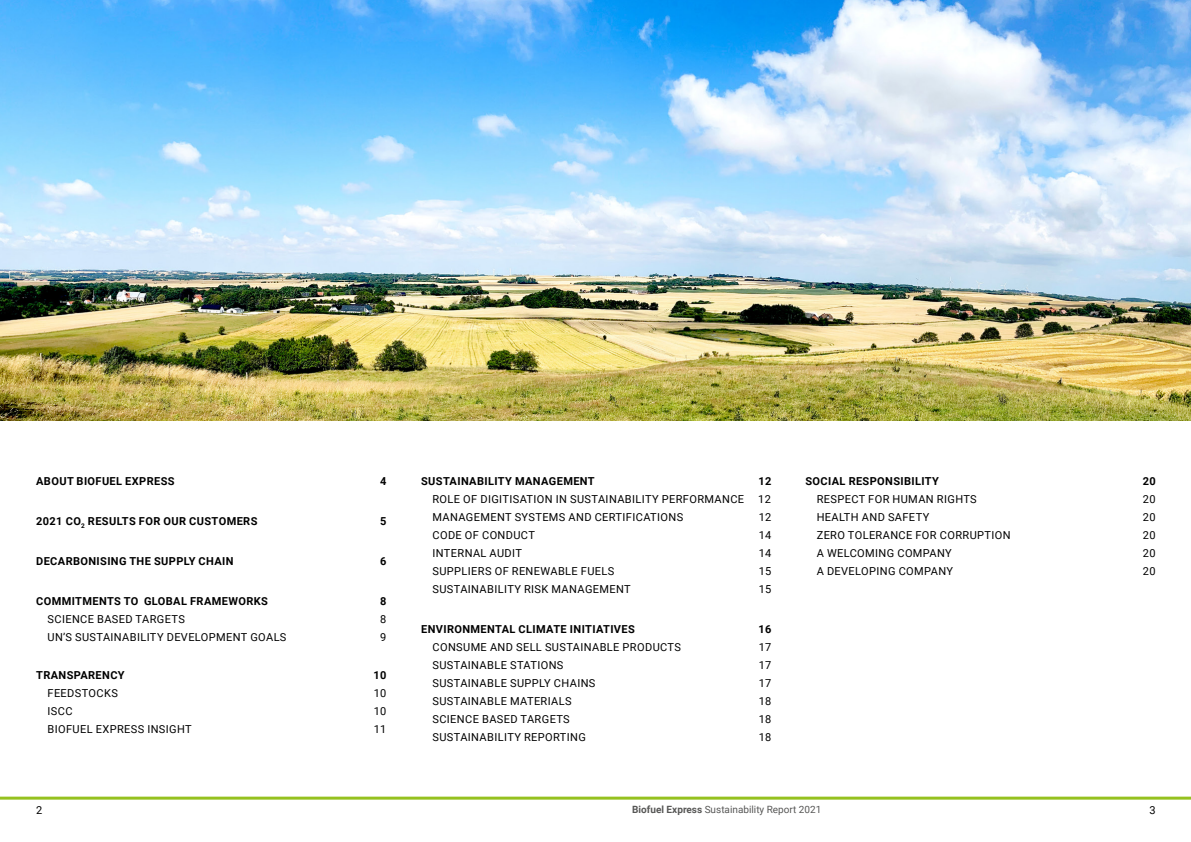
<style>
.page{position:relative;width:1191px;height:842px;background:#fff}
.page>*{position:absolute;margin:0;border:0;box-sizing:border-box;transform-origin:0 0}
.t1{font:11px "Roboto";letter-spacing:.035em;color:#000}
.t2{font:700 11px "Roboto";letter-spacing:.035em;color:#000}
.t3{font:10px "Roboto";color:#575756}
.s1{font-weight:700}
</style>
<div class="page">
<img style="left:0;top:0;width:1191px;height:421px">
<hr style="left:0;top:797px;width:1191px;height:3px;background:#95c11f">
<p class="t2" style="left:36px;top:473px;width:140px">ABOUT BIOFUEL EXPRESS</p>
<p class="t2" style="left:380px;top:473px;width:8px">4</p>
<p class="t2" style="left:36px;top:513px;width:223px">2021 CO<sub>2</sub> RESULTS FOR OUR CUSTOMERS</p>
<p class="t2" style="left:380px;top:513px;width:8px">5</p>
<p class="t2" style="left:36px;top:553px;width:199px">DECARBONISING THE SUPPLY CHAIN</p>
<p class="t2" style="left:380px;top:553px;width:8px">6</p>
<p class="t2" style="left:36px;top:593px;width:233px">COMMITMENTS TO GLOBAL FRAMEWORKS</p>
<p class="t2" style="left:380px;top:593px;width:8px">8</p>
<p class="t1" style="left:48px;top:611px;width:139px">SCIENCE BASED TARGETS</p>
<p class="t1" style="left:380px;top:611px;width:8px">8</p>
<p class="t1" style="left:48px;top:629px;width:240px">UN’S SUSTAINABILITY DEVELOPMENT GOALS</p>
<p class="t1" style="left:380px;top:629px;width:8px">9</p>
<p class="t2" style="left:36px;top:667px;width:90px">TRANSPARENCY</p>
<p class="t2" style="left:373px;top:667px;width:15px">10</p>
<p class="t1" style="left:48px;top:685px;width:72px">FEEDSTOCKS</p>
<p class="t1" style="left:374px;top:685px;width:14px">10</p>
<p class="t1" style="left:48px;top:703px;width:26px">ISCC</p>
<p class="t1" style="left:374px;top:703px;width:14px">10</p>
<p class="t1" style="left:48px;top:721px;width:146px">BIOFUEL EXPRESS INSIGHT</p>
<p class="t1" style="left:374px;top:721px;width:14px">11</p>
<p class="t2" style="left:421px;top:473px;width:175px">SUSTAINABILITY MANAGEMENT</p>
<p class="t2" style="left:758px;top:473px;width:15px">12</p>
<p class="t1" style="left:432px;top:491px;width:313px">ROLE OF DIGITISATION IN SUSTAINABILITY PERFORMANCE</p>
<p class="t1" style="left:758px;top:491px;width:14px">12</p>
<p class="t1" style="left:432px;top:509px;width:252px">MANAGEMENT SYSTEMS AND CERTIFICATIONS</p>
<p class="t1" style="left:758px;top:509px;width:14px">12</p>
<p class="t1" style="left:432px;top:527px;width:104px">CODE OF CONDUCT</p>
<p class="t1" style="left:758px;top:527px;width:14px">14</p>
<p class="t1" style="left:432px;top:545px;width:91px">INTERNAL AUDIT</p>
<p class="t1" style="left:758px;top:545px;width:14px">14</p>
<p class="t1" style="left:432px;top:563px;width:183px">SUPPLIERS OF RENEWABLE FUELS</p>
<p class="t1" style="left:758px;top:563px;width:14px">15</p>
<p class="t1" style="left:432px;top:581px;width:200px">SUSTAINABILITY RISK MANAGEMENT</p>
<p class="t1" style="left:758px;top:581px;width:14px">15</p>
<p class="t2" style="left:421px;top:621px;width:215px">ENVIRONMENTAL CLIMATE INITIATIVES</p>
<p class="t2" style="left:758px;top:621px;width:15px">16</p>
<p class="t1" style="left:432px;top:639px;width:250px">CONSUME AND SELL SUSTAINABLE PRODUCTS</p>
<p class="t1" style="left:758px;top:639px;width:14px">17</p>
<p class="t1" style="left:432px;top:657px;width:132px">SUSTAINABLE STATIONS</p>
<p class="t1" style="left:758px;top:657px;width:14px">17</p>
<p class="t1" style="left:432px;top:675px;width:164px">SUSTAINABLE SUPPLY CHAINS</p>
<p class="t1" style="left:758px;top:675px;width:14px">17</p>
<p class="t1" style="left:432px;top:693px;width:141px">SUSTAINABLE MATERIALS</p>
<p class="t1" style="left:758px;top:693px;width:14px">18</p>
<p class="t1" style="left:432px;top:711px;width:139px">SCIENCE BASED TARGETS</p>
<p class="t1" style="left:758px;top:711px;width:14px">18</p>
<p class="t1" style="left:432px;top:729px;width:155px">SUSTAINABILITY REPORTING</p>
<p class="t1" style="left:758px;top:729px;width:14px">18</p>
<p class="t2" style="left:805px;top:473px;width:135px">SOCIAL RESPONSIBILITY</p>
<p class="t2" style="left:1142px;top:473px;width:15px">20</p>
<p class="t1" style="left:816px;top:491px;width:162px">RESPECT FOR HUMAN RIGHTS</p>
<p class="t1" style="left:1143px;top:491px;width:14px">20</p>
<p class="t1" style="left:816px;top:509px;width:114px">HEALTH AND SAFETY</p>
<p class="t1" style="left:1143px;top:509px;width:14px">20</p>
<p class="t1" style="left:816px;top:527px;width:195px">ZERO TOLERANCE FOR CORRUPTION</p>
<p class="t1" style="left:1143px;top:527px;width:14px">20</p>
<p class="t1" style="left:816px;top:545px;width:137px">A WELCOMING COMPANY</p>
<p class="t1" style="left:1143px;top:545px;width:14px">20</p>
<p class="t1" style="left:816px;top:563px;width:138px">A DEVELOPING COMPANY</p>
<p class="t1" style="left:1142px;top:563px;width:14px">20</p>
<p class="t1" style="left:36px;top:803px;width:8px">2</p>
<p class="t3" style="left:632px;top:803px;width:191px"><span class="s1">Biofuel Express</span> Sustainability Report 2021</p>
<p class="t1" style="left:1149px;top:803px;width:8px">3</p>
</div>
